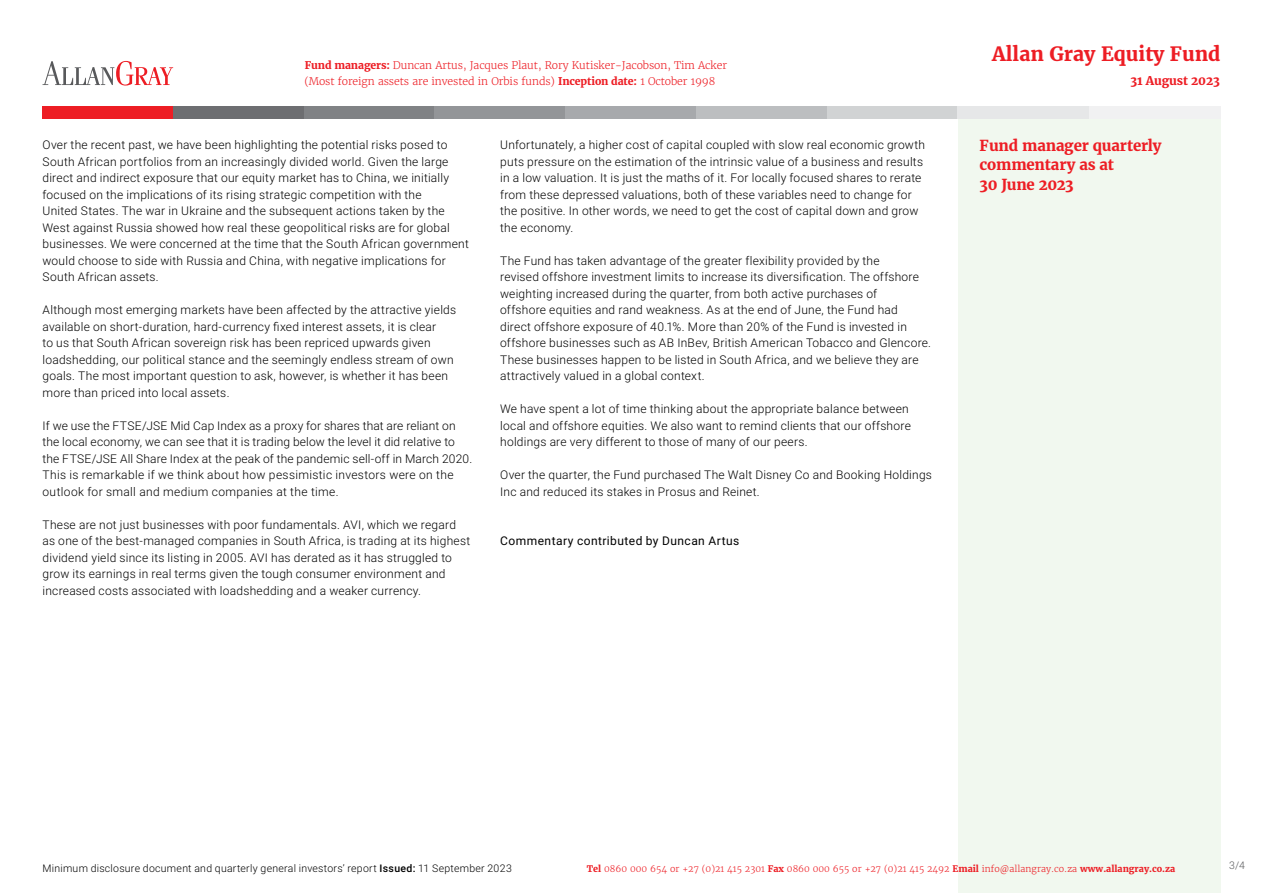
<style>
.page{position:relative;width:1263px;height:893px;background:#fff}
.page>*{position:absolute;margin:0;border:0;box-sizing:border-box;transform-origin:0 0}
.t1{font:700 19.5px "Merriweather";color:#ed1d24}
.t2{font:700 15px/19.5px "Merriweather";letter-spacing:-.01em;color:#ed1d24}
.t3{font:300 12px/16.5px "Roboto";letter-spacing:.02em;color:#000}
.t4{font:12px "Roboto";letter-spacing:.04em;color:#000}
.t5{font:700 12px "Merriweather";letter-spacing:-.01em;color:#ed1d24}
.t6{font:300 10.5px/16.5px "Merriweather";letter-spacing:-.01em;color:#ed1d24}
.t7{font:300 10.5px "Roboto";letter-spacing:.025em;color:#000}
.t8{font:300 10.5px "Roboto";color:#58595b}
.t9{font:300 9px "Merriweather";color:#ed1d24}
.s1{font-weight:700}
.s2{font-weight:500}
</style>
<div class="page">
<div style="left:958px;top:119px;width:262px;height:774px;background:#f1f8ef"></div>
<div style="left:43px;top:106px;width:131px;height:13px;background:#ed1d24"></div>
<div style="left:1089px;top:106px;width:131px;height:13px;background:#f1f1f2"></div>
<div style="left:173px;top:106px;width:132px;height:13px;background:#6d6e71"></div>
<div style="left:304px;top:106px;width:131px;height:13px;background:#808285"></div>
<div style="left:435px;top:106px;width:131px;height:13px;background:#939598"></div>
<div style="left:565px;top:106px;width:132px;height:13px;background:#a7a9ac"></div>
<div style="left:696px;top:106px;width:132px;height:13px;background:#bcbec0"></div>
<div style="left:827px;top:106px;width:131px;height:13px;background:#d1d3d4"></div>
<div style="left:958px;top:106px;width:131px;height:13px;background:#e6e7e8"></div>
<svg style="left:43px;top:61px;width:130px;height:25px"></svg>
<p class="t6" style="left:304px;top:57px;width:424px"><span class="s1">Fund managers:</span> Duncan Artus, Jacques Plaut, Rory Kutisker-Jacobson, Tim Acker (Most foreign assets are invested in Orbis funds) <span class="s1">Inception date:</span> 1 October 1998</p>
<p class="t3" style="left:43px;top:136px;width:428px">Over the recent past, we have been highlighting the potential risks posed to South African portfolios from an increasingly divided world. Given the large direct and indirect exposure that our equity market has to China, we initially focused on the implications of its rising strategic competition with the<br>United States. The war in Ukraine and the subsequent actions taken by the West against Russia showed how real these geopolitical risks are for global businesses. We were concerned at the time that the South African government would choose to side with Russia and China, with negative implications for South African assets.</p>
<p class="t3" style="left:43px;top:301px;width:415px">Although most emerging markets have been affected by the attractive yields available on short-duration, hard-currency fixed interest assets, it is clear<br>to us that South African sovereign risk has been repriced upwards given loadshedding, our political stance and the seemingly endless stream of own goals. The most important question to ask, however, is whether it has been more than priced into local assets.</p>
<p class="t3" style="left:43px;top:417px;width:431px">If we use the FTSE/JSE Mid Cap Index as a proxy for shares that are reliant on the local economy, we can see that it is trading below the level it did relative to the FTSE/JSE All Share Index at the peak of the pandemic sell-off in March 2020.<br>This is remarkable if we think about how pessimistic investors were on the outlook for small and medium companies at the time.</p>
<p class="t3" style="left:43px;top:516px;width:429px">These are not just businesses with poor fundamentals. AVI, which we regard as one of the best-managed companies in South Africa, is trading at its highest dividend yield since its listing in 2005. AVI has derated as it has struggled to grow its earnings in real terms given the tough consumer environment and increased costs associated with loadshedding and a weaker currency.</p>
<p class="t3" style="left:500px;top:136px;width:426px">Unfortunately, a higher cost of capital coupled with slow real economic growth puts pressure on the estimation of the intrinsic value of a business and results in a low valuation. It is just the maths of it. For locally focused shares to rerate from these depressed valuations, both of these variables need to change for the positive. In other words, we need to get the cost of capital down and grow the economy.</p>
<p class="t3" style="left:500px;top:252px;width:432px">The Fund has taken advantage of the greater flexibility provided by the<br>revised offshore investment limits to increase its diversification. The offshore weighting increased during the quarter, from both active purchases of<br>offshore equities and rand weakness. As at the end of June, the Fund had direct offshore exposure of 40.1%. More than 20% of the Fund is invested in offshore businesses such as AB InBev, British American Tobacco and Glencore.<br>These businesses happen to be listed in South Africa, and we believe they are attractively valued in a global context.</p>
<p class="t3" style="left:500px;top:400px;width:412px">We have spent a lot of time thinking about the appropriate balance between local and offshore equities. We also want to remind clients that our offshore holdings are very different to those of many of our peers.</p>
<p class="t3" style="left:500px;top:466px;width:433px">Over the quarter, the Fund purchased The Walt Disney Co and Booking Holdings<br>Inc and reduced its stakes in Prosus and Reinet.</p>
<p class="t4" style="left:500px;top:533px;width:241px">Commentary contributed by Duncan Artus</p>
<h1 class="t1" style="left:992px;top:41px;width:230px">Allan Gray Equity Fund</h1>
<p class="t5" style="left:1130px;top:73px;width:91px">31 August 2023</p>
<p class="t2" style="left:980px;top:135px;width:183px">Fund manager quarterly commentary as at<br>30 June 2023</p>
<p class="t7" style="left:43px;top:861px;width:471px">Minimum disclosure document and quarterly general investors’ report <span class="s2">Issued:</span> 11 September 2023</p>
<p class="t8" style="left:1229px;top:857px;width:17px">3/4</p>
<p class="t9" style="left:587px;top:863px;width:590px"><span class="s1">Tel</span> 0860 000 654 or +27 (0)21 415 2301 <span class="s1">Fax</span> 0860 000 655 or +27 (0)21 415 2492 <span class="s1">Email</span> info@allangray.co.za <span class="s1">www.allangray.co.za</span></p>
</div>
